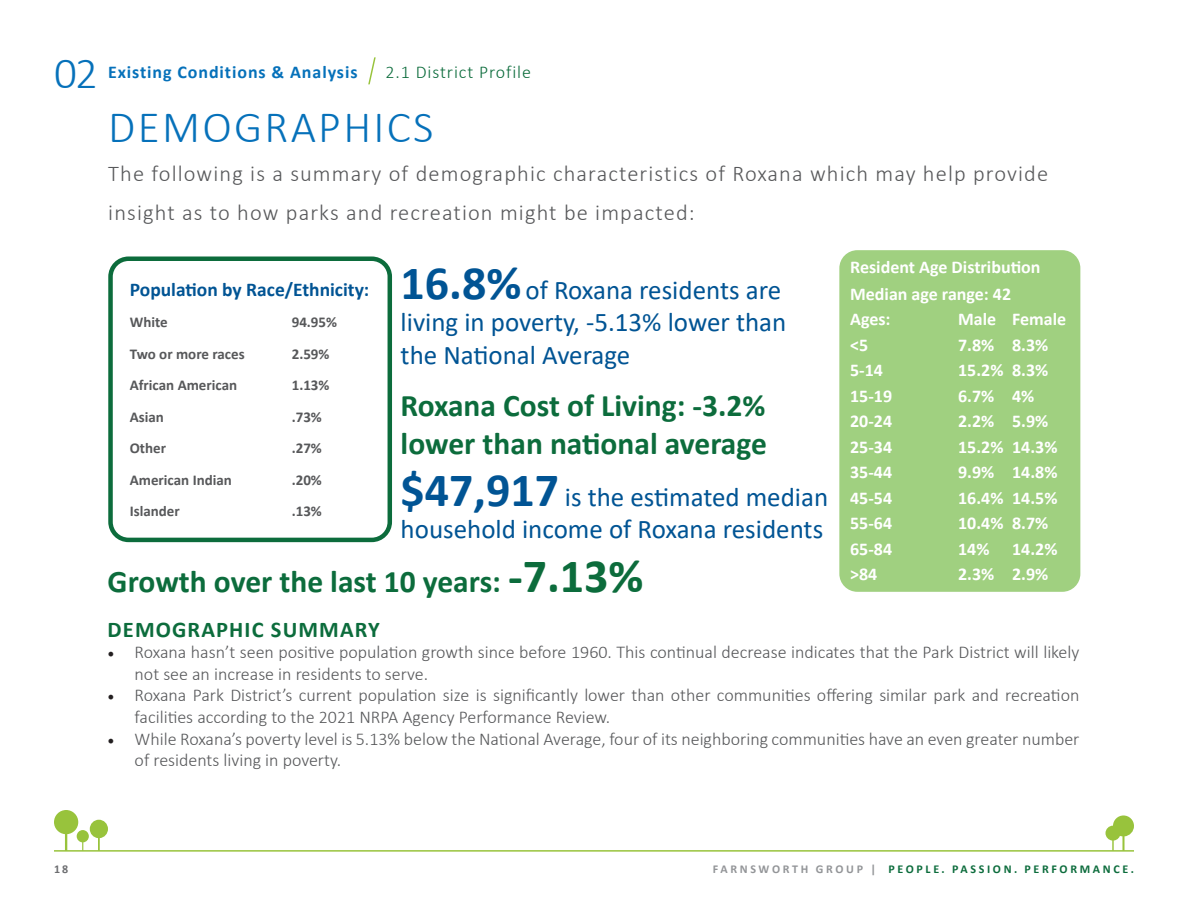
<style>
.page{position:relative;width:1188px;height:918px;background:#fff}
.page>*{position:absolute;margin:0;border:0;box-sizing:border-box;transform-origin:0 0}
.t1{font:300 45px "Calibri";letter-spacing:.05em;color:#0671ba}
.t2{font:700 31.5px/37.8px "Calibri";color:#0c6c3c}
.t3{font:27px/32.4px "Calibri";color:#015494}
.t4{font:300 22.5px/39px "Calibri";letter-spacing:.05em;color:#57585a}
.t5{font:700 22.5px "Calibri";letter-spacing:.05em;color:#0c6c3c}
.t6{font:700 19.5px "Calibri";color:#015494}
.t7{font:300 18px/21.6px "Calibri";color:#57585a}
.t8{font:700 18px "Calibri";color:#fff}
.t9{font:700 18px "Calibri";letter-spacing:.05em;color:#0671ba}
.t10{font:300 18px "Calibri";letter-spacing:.05em;color:#0c6c3c}
.t11{font:700 15px "Calibri";color:#57585a}
.t12{font:700 12px "Calibri";letter-spacing:.22em;color:#0c6c3c}
.t13{font:700 12px "Calibri";color:#6c6d70}
.s1{font-weight:700;font-size:48px}
.s2{font-size:48px}
.s3{font-family:"Minion Pro";font-weight:400;color:#231f20}
.s4{color:#939598}
</style>
<div class="page">
<hr style="left:54px;top:850px;width:1080px;height:2px;background:#98c33c">
<div style="left:1113px;top:815px;width:21px;height:21px;background:#98c33c;border-radius:10px"></div>
<div style="left:54px;top:810px;width:24px;height:24px;background:#98c33c;border-radius:12px"></div>
<div style="left:1106px;top:826px;width:14px;height:15px;background:#98c33c;border-radius:7px"></div>
<div style="left:90px;top:820px;width:18px;height:18px;background:#98c33c;border-radius:9px"></div>
<div style="left:77px;top:830px;width:12px;height:12px;background:#98c33c;border-radius:6px"></div>
<svg style="left:368px;top:57px;width:8px;height:28px"></svg>
<div style="left:839px;top:250px;width:241px;height:342px;background:#a0d080;border-radius:18px"></div>
<div style="left:108px;top:256px;width:284px;height:286px;border:4px solid #0c6c3c;border-radius:18px"></div>
<h1 class="t1" style="left:54px;top:45px;width:45px">02</h1>
<p class="t9" style="left:108px;top:59px;width:251px">Existing Conditions &amp; Analysis</p>
<p class="t1" style="left:108px;top:99px;width:327px">DEMOGRAPHICS</p>
<p class="t4" style="left:108px;top:154px;width:941px">The following is a summary of demographic characteristics of Roxana which may help provide insight as to how parks and recreation might be impacted:</p>
<p class="t10" style="left:385px;top:60px;width:147px">2.1 District Profile</p>
<p class="t8" style="left:850px;top:255px;width:192px">Resident Age Distribution</p>
<p class="t8" style="left:850px;top:281px;width:163px">Median age range: 42</p>
<p class="t8" style="left:850px;top:306px;width:42px">Ages:</p>
<p class="t8" style="left:958px;top:306px;width:110px">Male Female</p>
<p class="t8" style="left:850px;top:332px;width:20px">&lt;5</p>
<p class="t8" style="left:958px;top:332px;width:92px">7.8% 8.3%</p>
<p class="t8" style="left:850px;top:357px;width:34px">5-14</p>
<p class="t8" style="left:958px;top:357px;width:92px">15.2% 8.3%</p>
<p class="t8" style="left:850px;top:383px;width:44px">15-19</p>
<p class="t8" style="left:958px;top:383px;width:78px">6.7% 4%</p>
<p class="t8" style="left:850px;top:408px;width:44px">20-24</p>
<p class="t8" style="left:958px;top:408px;width:92px">2.2% 5.9%</p>
<p class="t8" style="left:850px;top:434px;width:44px">25-34</p>
<p class="t8" style="left:958px;top:434px;width:101px">15.2% 14.3%</p>
<p class="t8" style="left:850px;top:459px;width:44px">35-44</p>
<p class="t8" style="left:958px;top:459px;width:101px">9.9% 14.8%</p>
<p class="t8" style="left:850px;top:485px;width:44px">45-54</p>
<p class="t8" style="left:958px;top:485px;width:101px">16.4% 14.5%</p>
<p class="t8" style="left:850px;top:510px;width:44px">55-64</p>
<p class="t8" style="left:958px;top:510px;width:92px">10.4% 8.7%</p>
<p class="t8" style="left:850px;top:536px;width:44px">65-84</p>
<p class="t8" style="left:958px;top:536px;width:33px">14%</p>
<p class="t8" style="left:1012px;top:536px;width:47px">14.2%</p>
<p class="t8" style="left:850px;top:561px;width:29px">&gt;84</p>
<p class="t8" style="left:958px;top:561px;width:92px">2.3% 2.9%</p>
<p class="t3" style="left:401px;top:273px;width:387px"><span class="s1">16.8%</span>of Roxana residents are living in poverty, -5.13% lower than the National Average</p>
<p class="t6" style="left:130px;top:276px;width:241px">Population by Race/Ethnicity:</p>
<p class="t11" style="left:130px;top:312px;width:39px">White</p>
<p class="t11" style="left:292px;top:312px;width:47px">94.95%</p>
<p class="t11" style="left:130px;top:343px;width:116px">Two or more races</p>
<p class="t11" style="left:292px;top:343px;width:39px">2.59%</p>
<p class="t11" style="left:130px;top:375px;width:109px">African American</p>
<p class="t11" style="left:292px;top:375px;width:39px">1.13%</p>
<p class="t11" style="left:130px;top:406px;width:36px">Asian</p>
<p class="t11" style="left:292px;top:406px;width:32px">.73%</p>
<p class="t11" style="left:130px;top:438px;width:38px">Other</p>
<p class="t11" style="left:292px;top:438px;width:32px">.27%</p>
<p class="t11" style="left:130px;top:469px;width:104px">American Indian</p>
<p class="t11" style="left:292px;top:469px;width:32px">.20%</p>
<p class="t11" style="left:130px;top:501px;width:52px">Islander</p>
<p class="t11" style="left:292px;top:501px;width:32px">.13%</p>
<p class="t2" style="left:401px;top:386px;width:368px">Roxana Cost of Living: -3.2% lower than national average</p>
<p class="t3" style="left:401px;top:480px;width:429px"><span class="s1">$47,917</span> is the estimated median household income of Roxana residents</p>
<p class="t2" style="left:108px;top:562px;width:537px">Growth over the last 10 years: <span class="s2">-7.13%</span></p>
<p class="t5" style="left:108px;top:613px;width:274px">DEMOGRAPHIC SUMMARY</p>
<p class="t7" style="left:135px;top:641px;width:946px;text-indent:-27px"><span class="s3">•</span> Roxana hasn’t seen positive population growth since before 1960. This continual decrease indicates that the Park District will likely not see an increase in residents to serve.</p>
<p class="t7" style="left:135px;top:684px;width:946px;text-indent:-27px"><span class="s3">•</span> Roxana Park District’s current population size is significantly lower than other communities offering similar park and recreation facilities according to the 2021 NRPA Agency Performance Review.</p>
<p class="t7" style="left:135px;top:728px;width:946px;text-indent:-27px"><span class="s3">•</span> While Roxana’s poverty level is 5.13% below the National Average, four of its neighboring communities have an even greater number of residents living in poverty.</p>
<p class="t13" style="left:54px;top:861px;width:16px">18</p>
<p class="t12" style="left:713px;top:861px;width:423px"><span class="s4">FARNSWORTH GROUP |</span> PEOPLE. PASSION. PERFORMANCE.</p>
</div>
